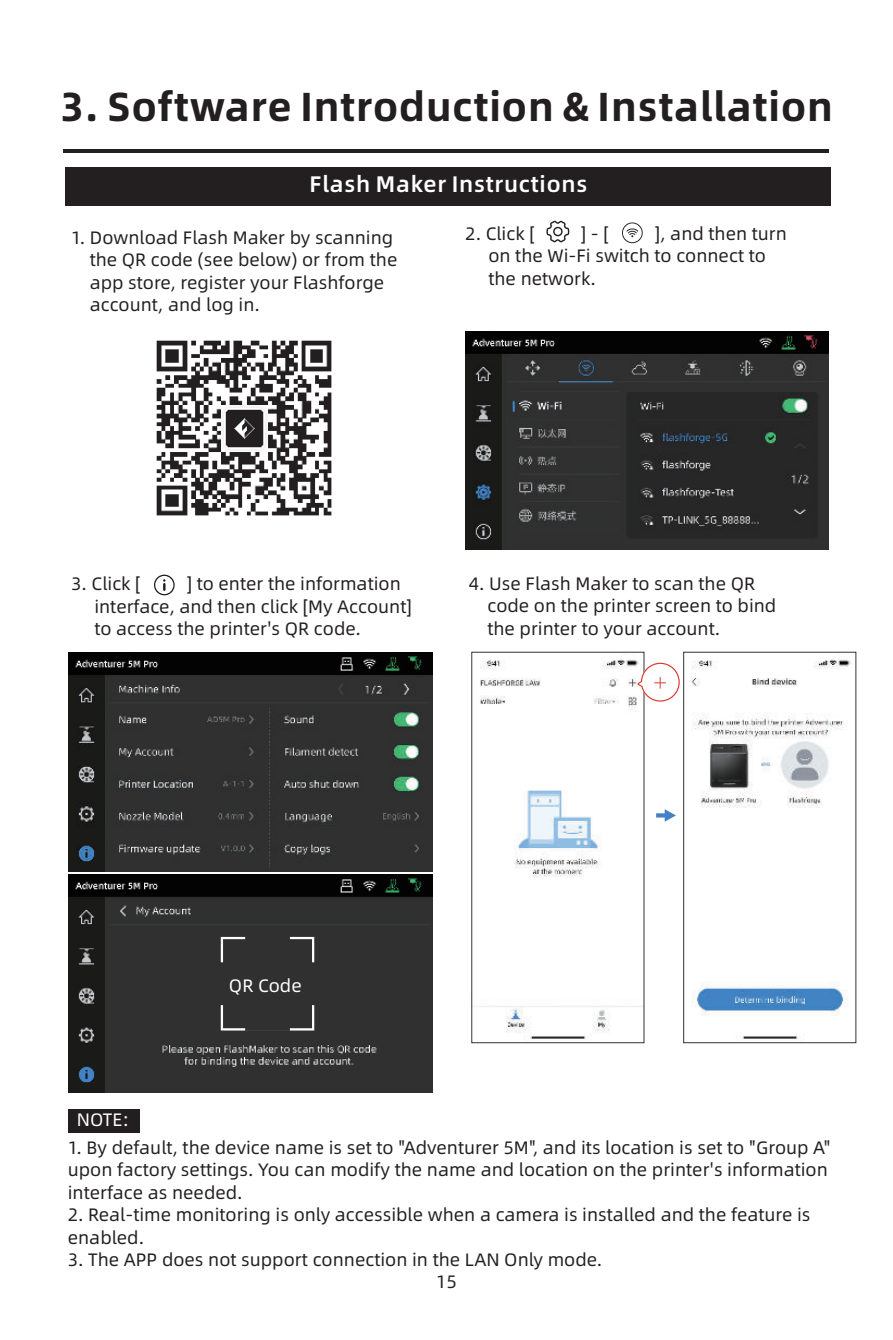
<style>
.page{position:relative;width:893px;height:1340px;background:#fff}
.page>*{position:absolute;margin:0;border:0;box-sizing:border-box;transform-origin:0 0}
.t1{font:40.5px "Alibaba Pu Hui Ti B";letter-spacing:.025em;color:#231f20}
.t2{font:22.5px "Alibaba Pu Hui Ti M";letter-spacing:.035em;color:#fff}
.t3{font:18px/22.5px "Alibaba Pu Hui Ti R";color:#231f20}
.t4{font:18px "Alibaba Pu Hui Ti R";color:#fff}
</style>
<div class="page">
<div style="left:68px;top:1109px;width:72px;height:23px;background:#231f20"></div>
<hr style="left:64px;top:149px;width:765px;height:4px;background:#231f20">
<div style="left:66px;top:167px;width:765px;height:38px;background:#231f20"></div>
<img style="left:465px;top:331px;width:364px;height:218px">
<svg style="left:154px;top:574px;width:21px;height:21px"></svg>
<svg style="left:546px;top:221px;width:23px;height:21px"></svg>
<svg style="left:622px;top:222px;width:21px;height:21px"></svg>
<img style="left:473px;top:659px;width:169px;height:381px">
<img style="left:691px;top:659px;width:160px;height:381px">
<img style="left:69px;top:874px;width:363px;height:218px">
<div style="left:223px;top:934px;width:92px;height:95px;background:#303030"></div>
<svg style="left:220px;top:935px;width:26px;height:29px"></svg>
<svg style="left:289px;top:936px;width:26px;height:27px"></svg>
<svg style="left:220px;top:1002px;width:27px;height:29px"></svg>
<svg style="left:288px;top:1005px;width:27px;height:26px"></svg>
<div style="left:471px;top:652px;width:173px;height:391px;border:1px solid #333334"></div>
<div style="left:683px;top:652px;width:173px;height:391px;border:1px solid #333334"></div>
<svg style="left:656px;top:809px;width:20px;height:12px"></svg>
<svg style="left:636px;top:661px;width:44px;height:41px"></svg>
<img style="left:69px;top:652px;width:363px;height:219px">
<img style="left:156px;top:340px;width:176px;height:176px">
<h1 class="t1" style="left:60px;top:90px;width:774px">3. Software Introduction &amp; Installation</h1>
<p class="t2" style="left:310px;top:167px;width:279px">Flash Maker Instructions</p>
<p class="t3" style="left:90px;top:225px;width:309px;text-indent:-19px">1. Download Flash Maker by scanning the QR code (see below) or from the app store, register your Flashforge account, and log in.</p>
<p class="t3" style="left:465px;top:221px;width:71px">2. Click [</p>
<p class="t3" style="left:581px;top:221px;width:29px">] - [</p>
<p class="t3" style="left:488px;top:221px;width:300px;text-indent:167px">], and then turn on the Wi-Fi switch to connect to the network.</p>
<p class="t3" style="left:94px;top:572px;width:319px;text-indent:92px">] to enter the information interface, and then click [My Account] to access the printer's QR code.</p>
<p class="t3" style="left:487px;top:571px;width:290px;text-indent:-19px">4. Use Flash Maker to scan the QR code on the printer screen to bind the printer to your account.</p>
<p class="t3" style="left:71px;top:572px;width:71px">3. Click [</p>
<p class="t4" style="left:77px;top:1106px;width:54px">NOTE:</p>
<p class="t4" style="left:229px;top:971px;width:74px">QR Code</p>
<p class="t3" style="left:68px;top:1135px;width:764px">1. By default, the device name is set to "Adventurer 5M", and its location is set to "Group A" upon factory settings. You can modify the name and location on the printer's information interface as needed.</p>
<p class="t3" style="left:68px;top:1202px;width:744px">2. Real-time monitoring is only accessible when a camera is installed and the feature is enabled.</p>
<p class="t3" style="left:68px;top:1247px;width:536px">3. The APP does not support connection in the LAN Only mode.</p>
<p class="t3" style="left:436px;top:1270px;width:22px">15</p>
</div>
